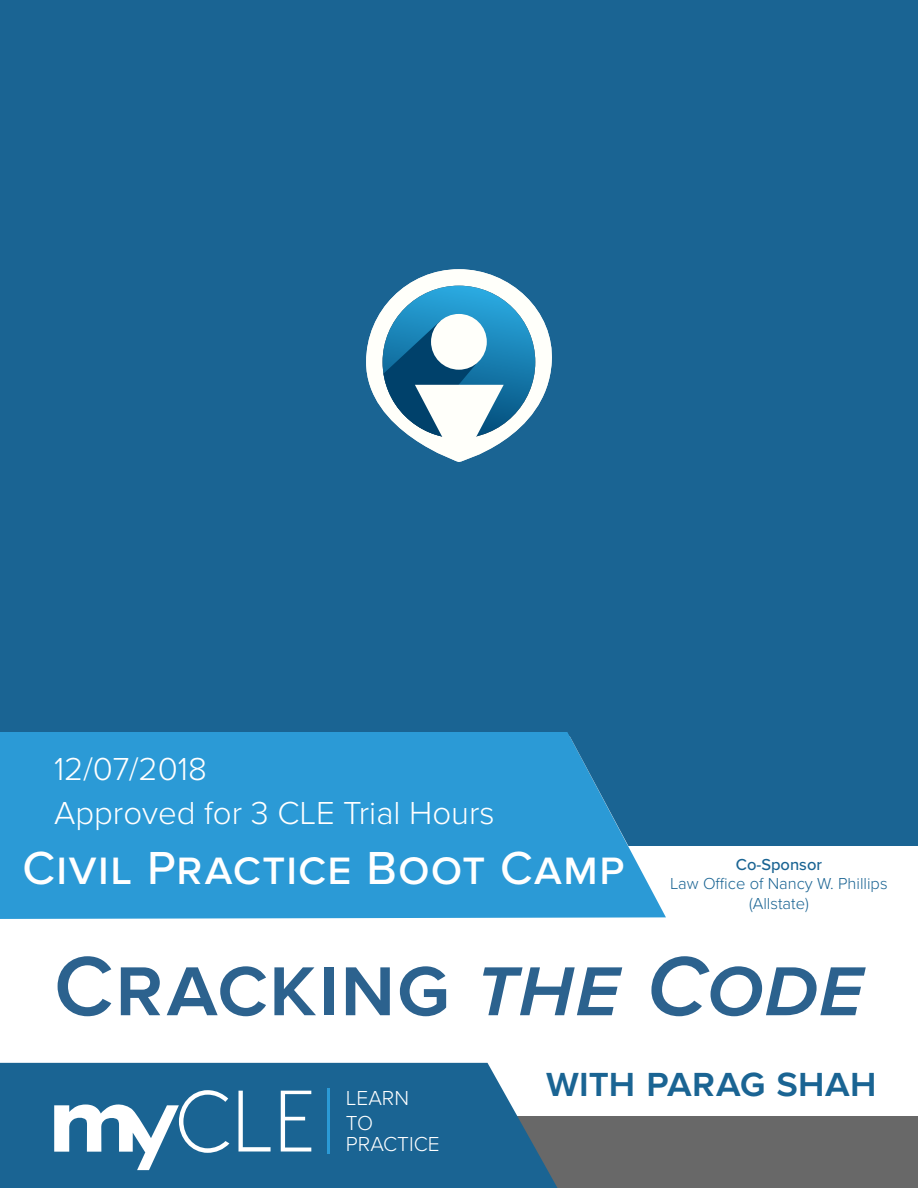
<style>
.page{position:relative;width:918px;height:1188px;background:#fff}
.page>*{position:absolute;margin:0;border:0;box-sizing:border-box;transform-origin:0 0}
.t1{font:600 87px "Proxima Nova";letter-spacing:.01em;color:#2c628e}
.t2{font:500 48px "Proxima Nova";letter-spacing:.02em;color:#fff}
.t3{font:600 42px "Proxima Nova";color:#1a6493}
.t4{font:300 33px "Proxima Nova";color:#fff}
.t5{font:300 21px "Proxima Nova";color:#fff}
.t6{font:300 16.5px "Proxima Nova";color:#1a6493}
.t7{font:500 16.5px "Proxima Nova";color:#1a6493}
.s1{font-style:italic}
</style>
<div class="page">
<div style="left:0;top:0;width:918px;height:736px;background:#1a6493"></div>
<div style="left:0;top:732px;width:666px;height:187px;background:#2b9ad6"></div>
<svg style="left:568px;top:732px;width:350px;height:114px;background:#1b6898"></svg>
<div style="left:2px;top:1116px;width:916px;height:72px;background:#686868"></div>
<svg style="left:0;top:1063px;width:558px;height:125px;background:#296c97"></svg>
<svg style="left:366px;top:269px;width:186px;height:193px"></svg>
<svg style="left:238px;top:1091px;width:33px;height:61px;background:#4581a7"></svg>
<svg style="left:281px;top:1091px;width:30px;height:61px;background:#598eb0"></svg>
<svg style="left:54px;top:1090px;width:175px;height:80px;background:#5d91b2"></svg>
<hr style="left:327px;top:1088px;width:3px;height:66px;background:#2b9ad6">
<p class="t4" style="left:54px;top:744px;width:154px">12/07/2018</p>
<p class="t4" style="left:54px;top:788px;width:442px">Approved for 3 CLE Trial Hours</p>
<p class="t2" style="left:22px;top:832px;width:604px">Civil Practice Boot Camp</p>
<p class="t7" style="left:736px;top:852px;width:88px">Co-Sponsor</p>
<p class="t6" style="left:670px;top:872px;width:219px">Law Office of Nancy W. Phillips</p>
<p class="t6" style="left:749px;top:891px;width:61px">(Allstate)</p>
<p class="t1" style="left:54px;top:921px;width:811px">Cracking <span class="s1">the Code</span></p>
<p class="t5" style="left:346px;top:1082px;width:65px">LEARN</p>
<p class="t5" style="left:346px;top:1107px;width:29px">TO</p>
<p class="t5" style="left:346px;top:1129px;width:95px">PRACTICE</p>
<p class="t3" style="left:546px;top:1051px;width:332px">with parag shah</p>
</div>
